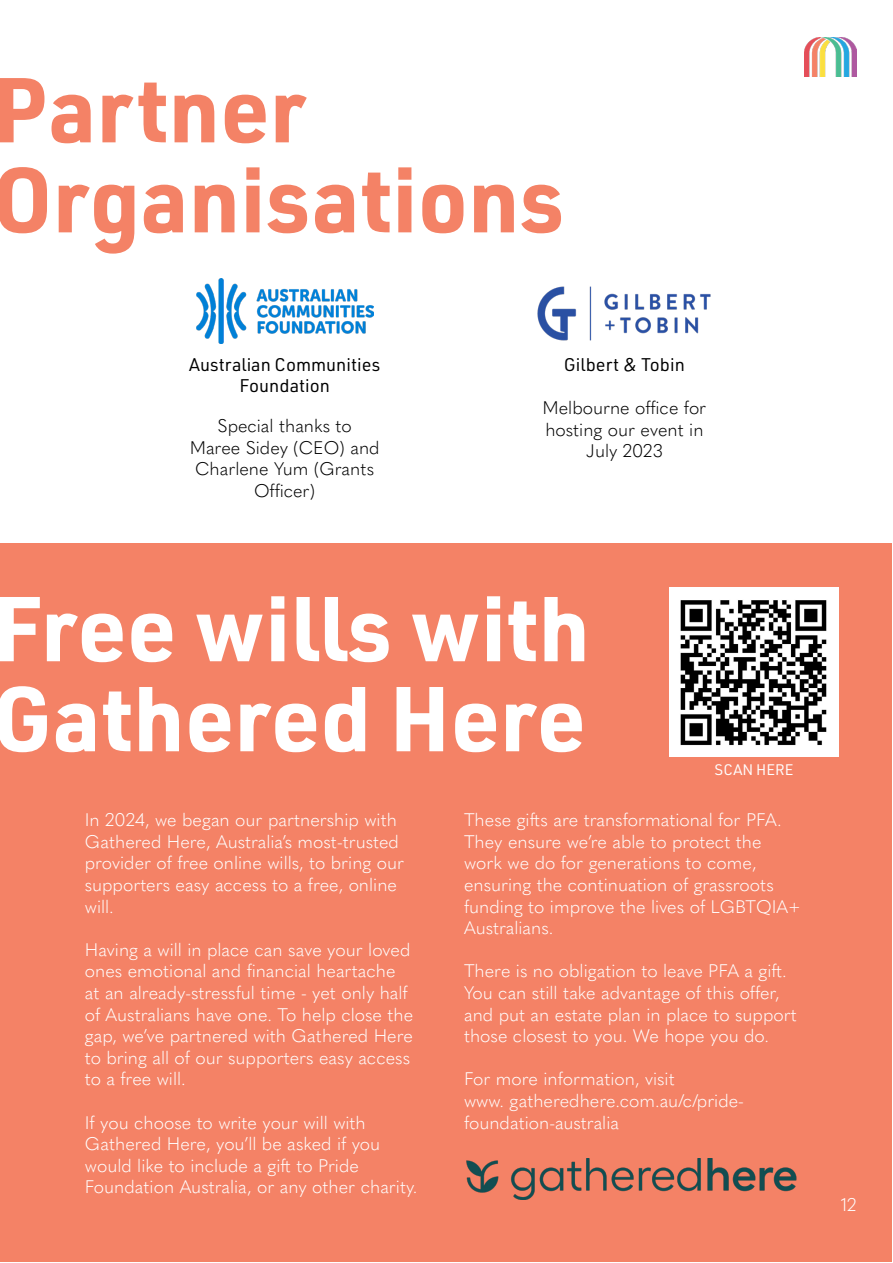
<style>
.page{position:relative;width:893px;height:1263px;background:#fff}
.page>*{position:absolute;margin:0;border:0;box-sizing:border-box;transform-origin:0 0}
.t1{font:700 90px/90px "URWDIN";color:#fff}
.t2{font:700 90px/90px "URWDIN";color:#f48266}
.t3{font:300 18px/21.6px "Quasimoda";color:#fff}
.t4{font:300 18px/21.6px "Quasimoda";color:#000;text-align:center}
.t5{font:18px/21.6px "URWDIN";color:#000;text-align:center}
.t6{font:15px "URWDIN";color:#fff}
</style>
<div class="page">
<img style="left:537px;top:286px;width:174px;height:55px">
<img style="left:196px;top:279px;width:177px;height:65px">
<div style="left:1px;top:543px;width:891px;height:719px;background:#f48266"></div>
<img style="left:466px;top:1159px;width:331px;height:41px">
<img style="left:669px;top:588px;width:170px;height:169px">
<img style="left:805px;top:37px;width:52px;height:40px">
<h1 class="t2" style="left:-7px;top:61px;width:573px">Partner<br>Organisations</h1>
<p class="t5" style="left:189px;top:353px;width:193px">Australian Communities<br>Foundation</p>
<p class="t4" style="left:190px;top:414px;width:191px">Special thanks to<br>Maree Sidey (CEO) and<br>Charlene Yum (Grants<br>Officer)</p>
<p class="t5" style="left:564px;top:353px;width:122px">Gilbert &amp; Tobin</p>
<p class="t4" style="left:543px;top:396px;width:165px">Melbourne office for hosting our event in<br>July 2023</p>
<h1 class="t1" style="left:-7px;top:580px;width:599px">Free wills with<br>Gathered Here</h1>
<p class="t6" style="left:714px;top:760px;width:80px">SCAN HERE</p>
<p class="t3" style="left:85px;top:808px;width:321px">In 2024, we began our partnership with Gathered Here, Australia’s most-trusted provider of free online wills, to bring our supporters easy access to a free, online will.</p>
<p class="t3" style="left:85px;top:937px;width:330px">Having a will in place can save your loved ones emotional and financial heartache at an already-stressful time - yet only half of Australians have one. To help close the gap, we’ve partnered with Gathered Here to bring all of our supporters easy access to a free will.</p>
<p class="t3" style="left:85px;top:1110px;width:334px">If you choose to write your will with Gathered Here, you’ll be asked if you would like to include a gift to Pride Foundation Australia, or any other charity.</p>
<p class="t3" style="left:464px;top:808px;width:338px">These gifts are transformational for PFA.<br>They ensure we’re able to protect the work we do for generations to come, ensuring the continuation of grassroots funding to improve the lives of LGBTQIA+ Australians.</p>
<p class="t3" style="left:464px;top:959px;width:334px">There is no obligation to leave PFA a gift.<br>You can still take advantage of this offer, and put an estate plan in place to support those closest to you. We hope you do.</p>
<p class="t3" style="left:464px;top:1067px;width:281px">For more information, visit<br>www. gatheredhere.com.au/c/pride&shy;foundation-australia</p>
<p class="t3" style="left:841px;top:1192px;width:17px">12</p>
</div>
